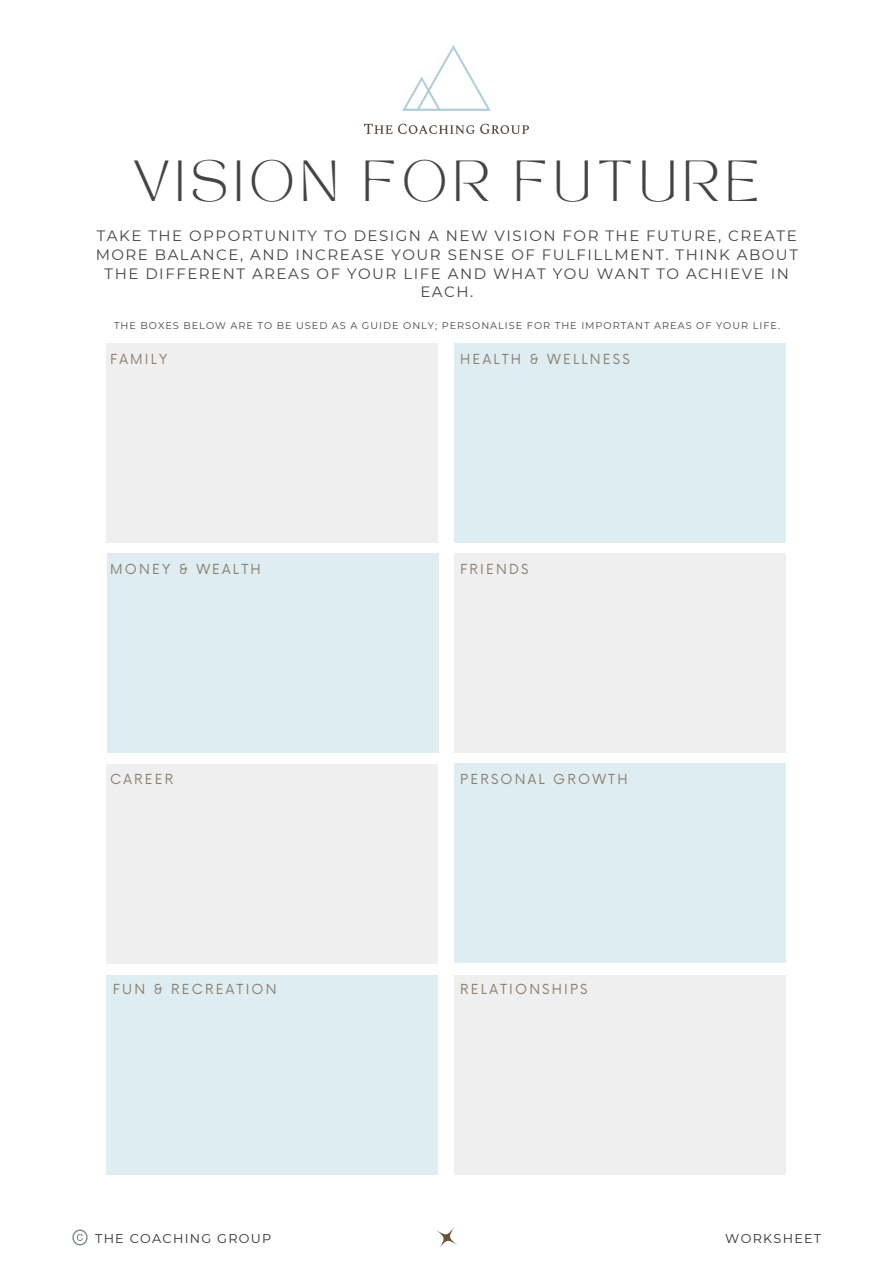
<style>
.page{position:relative;width:894px;height:1264px;background:#fff}
.page>*{position:absolute;margin:0;border:0;box-sizing:border-box;transform-origin:0 0}
.t1{font:40.5px "TAN MONCHERI Regular";letter-spacing:.15em;color:#444}
.t2{font:15px/18.8px "Montserrat";letter-spacing:.1em;color:#444;text-align:center}
.t3{font:13.5px "Now";letter-spacing:.16em;color:#8d7e6d}
.t4{font:12.75px "Montserrat";letter-spacing:.1em;color:#303030}
.t5{font:9.75px "Montserrat";letter-spacing:.1em;color:#444}
</style>
<div class="page">
<div style="left:454px;top:343px;width:331px;height:199px;background:#ddedf1"></div>
<div style="left:107px;top:553px;width:331px;height:199px;background:#ddedf1"></div>
<div style="left:454px;top:763px;width:331px;height:199px;background:#ddedf1"></div>
<div style="left:106px;top:974px;width:331px;height:200px;background:#ddedf1"></div>
<div style="left:106px;top:343px;width:331px;height:199px;background:#efefef"></div>
<div style="left:454px;top:553px;width:331px;height:199px;background:#efefef"></div>
<div style="left:106px;top:764px;width:331px;height:199px;background:#efefef"></div>
<div style="left:454px;top:974px;width:331px;height:200px;background:#efefef"></div>
<svg style="left:436px;top:1227px;width:21px;height:21px"></svg>
<svg style="left:72px;top:1229px;width:16px;height:16px"></svg>
<svg style="left:74px;top:1230px;width:12px;height:13px"></svg>
<svg style="left:77px;top:1233px;width:6px;height:8px"></svg>
<img style="left:364px;top:46px;width:164px;height:87px">
<p class="t1" style="left:134px;top:160px;width:626px">VISION FOR FUTURE</p>
<h1 class="t2" style="left:96px;top:226px;width:703px">TAKE THE OPPORTUNITY TO DESIGN A NEW VISION FOR THE FUTURE, CREATE MORE BALANCE, AND INCREASE YOUR SENSE OF FULFILLMENT. THINK ABOUT THE DIFFERENT AREAS OF YOUR LIFE AND WHAT YOU WANT TO ACHIEVE IN EACH.</h1>
<h2 class="t5" style="left:114px;top:320px;width:667px">THE BOXES BELOW ARE TO BE USED AS A GUIDE ONLY; PERSONALISE FOR THE IMPORTANT AREAS OF YOUR LIFE.</h2>
<p class="t3" style="left:110px;top:351px;width:59px">FAMILY</p>
<h3 class="t3" style="left:460px;top:351px;width:171px">HEALTH &amp; WELLNESS</h3>
<h3 class="t3" style="left:110px;top:562px;width:152px">MONEY &amp; WEALTH</h3>
<h3 class="t3" style="left:460px;top:562px;width:70px">FRIENDS</h3>
<h3 class="t3" style="left:110px;top:771px;width:65px">CAREER</h3>
<h3 class="t3" style="left:460px;top:771px;width:169px">PERSONAL GROWTH</h3>
<h3 class="t3" style="left:113px;top:982px;width:165px">FUN &amp; RECREATION</h3>
<h3 class="t3" style="left:460px;top:982px;width:129px">RELATIONSHIPS</h3>
<p class="t4" style="left:95px;top:1230px;width:178px">THE COACHING GROUP</p>
<h3 class="t4" style="left:725px;top:1230px;width:97px">WORKSHEET</h3>
</div>
